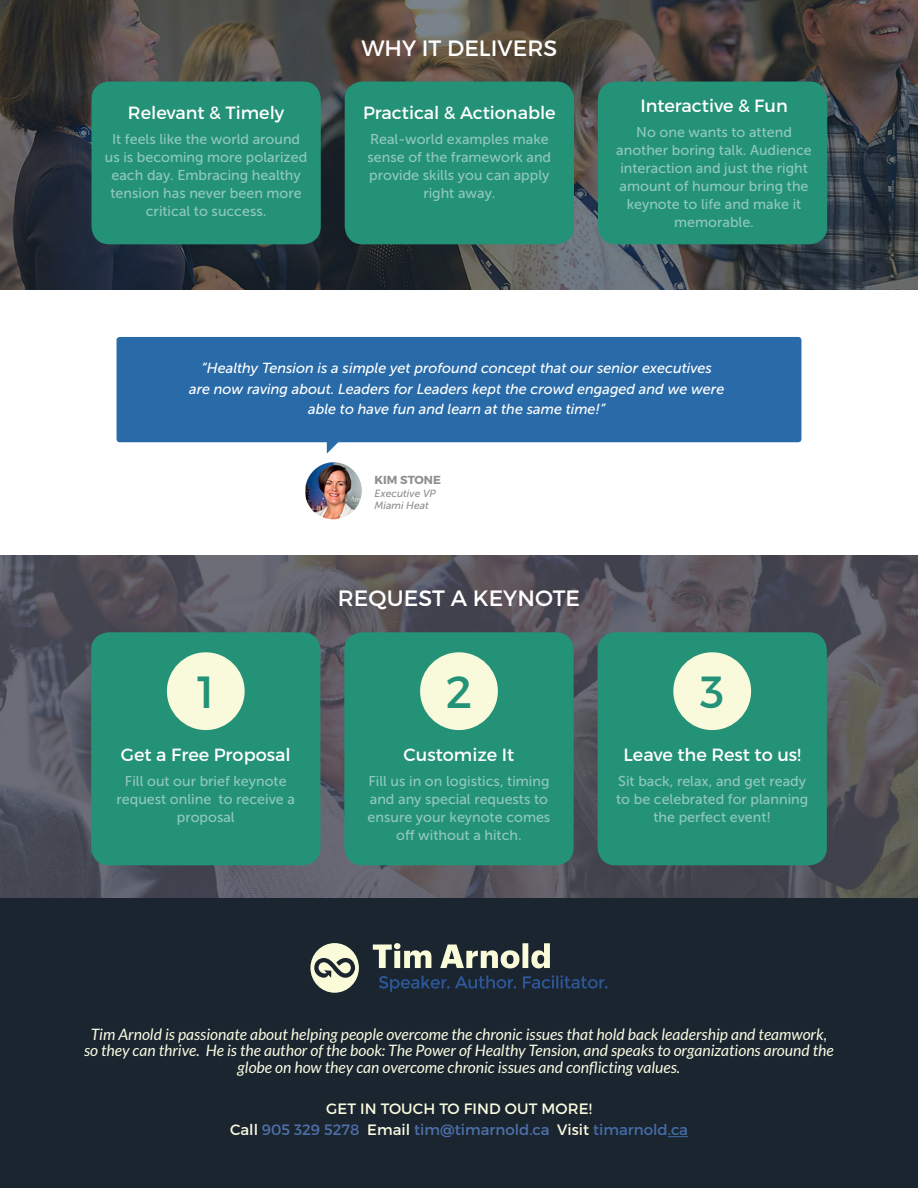
<style>
.page{position:relative;width:918px;height:1188px;background:#fff}
.page>*{position:absolute;margin:0;border:0;box-sizing:border-box;transform-origin:0 0}
.t1{font:45px "Montserrat";color:#249277}
.t2{font:22.2px "Montserrat";color:#fff}
.t3{font:17.7px "Montserrat";color:#fff}
.t4{font:italic 15.75px/16.5px "Lato";color:#fafce2;text-align:center}
.t5{font:15px "Montserrat";color:#4d70a8}
.t6{font:15px "Montserrat";letter-spacing:.01em;color:#fafcdf}
.t7{font:italic 14.55px/20.7px "Museo Sans 500";color:#fff;text-align:center}
.t8{font:14.25px/18px "Museo Sans 500";color:#90c9ba;text-align:center}
.t9{font:700 11.7px "Montserrat";color:#8f8f8f}
.t10{font:italic 10.35px "Museo Sans 500";color:#8f8f8f}
.s1{color:#fafcdf}
.s2{color:#436da8}
</style>
<div class="page">
<img style="left:0;top:555px;width:918px;height:344px">
<div style="left:91px;top:632px;width:229px;height:233px;background:#249277;border-radius:18px"></div>
<div style="left:344px;top:632px;width:230px;height:233px;background:#249277;border-radius:18px"></div>
<div style="left:598px;top:632px;width:229px;height:233px;background:#249277;border-radius:18px"></div>
<div style="left:420px;top:652px;width:78px;height:78px;background:#f9fadc;border-radius:50%"></div>
<div style="left:167px;top:652px;width:78px;height:78px;background:#f9fadc;border-radius:50%"></div>
<div style="left:673px;top:652px;width:78px;height:78px;background:#f9fadc;border-radius:50%"></div>
<img style="left:0;top:0;width:918px;height:289px">
<div style="left:91px;top:82px;width:230px;height:162px;background:#249277;border-radius:18px"></div>
<div style="left:345px;top:82px;width:229px;height:162px;background:#249277;border-radius:18px"></div>
<div style="left:598px;top:82px;width:229px;height:162px;background:#249277;border-radius:18px"></div>
<div style="left:117px;top:337px;width:684px;height:105px;background:#296ba8;border-radius:3px"></div>
<svg style="left:327px;top:442px;width:13px;height:12px"></svg>
<img style="left:305px;top:462px;width:57px;height:57px">
<div style="left:0;top:899px;width:918px;height:289px;background:#1b2530"></div>
<svg style="left:668px;top:1136px;width:20px;height:1px"></svg>
<svg style="left:310px;top:943px;width:49px;height:50px"></svg>
<svg style="left:373px;top:943px;width:177px;height:25px"></svg>
<svg style="left:379px;top:975px;width:229px;height:17px"></svg>
<p class="t3" style="left:128px;top:102px;width:158px">Relevant &amp; Timely</p>
<p class="t8" style="left:105px;top:130px;width:204px">It feels like the world around us is becoming more polarized each day. Embracing healthy tension has never been more critical to success.</p>
<p class="t2" style="left:362px;top:34px;width:197px">WHY IT DELIVERS</p>
<p class="t3" style="left:363px;top:102px;width:194px">Practical &amp; Actionable</p>
<p class="t8" style="left:368px;top:130px;width:185px">Real-world examples make sense of the framework and provide skills you can apply right away.</p>
<p class="t3" style="left:640px;top:95px;width:149px">Interactive &amp; Fun</p>
<p class="t8" style="left:616px;top:123px;width:197px">No one wants to attend another boring talk. Audience interaction and just the right amount of humour bring the keynote to life and make it memorable.</p>
<p class="t7" style="left:189px;top:358px;width:537px">“Healthy Tension is a simple yet profound concept that our senior executives are now raving about. Leaders for Leaders kept the crowd engaged and we were able to have fun and learn at the same time!”</p>
<p class="t9" style="left:375px;top:473px;width:68px">KIM STONE</p>
<p class="t10" style="left:375px;top:488px;width:63px">Executive VP</p>
<p class="t10" style="left:375px;top:500px;width:56px">Miami Heat</p>
<p class="t2" style="left:338px;top:584px;width:244px">REQUEST A KEYNOTE</p>
<p class="t1" style="left:197px;top:664px;width:19px">1</p>
<p class="t1" style="left:446px;top:664px;width:28px">2</p>
<p class="t1" style="left:700px;top:664px;width:26px">3</p>
<p class="t3" style="left:121px;top:744px;width:171px">Get a Free Proposal</p>
<p class="t8" style="left:117px;top:772px;width:180px">Fill out our brief keynote request online to receive a proposal</p>
<p class="t3" style="left:404px;top:744px;width:112px">Customize It</p>
<p class="t8" style="left:368px;top:772px;width:184px">Fill us in on logistics, timing and any special requests to ensure your keynote comes off without a hitch.</p>
<p class="t3" style="left:624px;top:744px;width:179px">Leave the Rest to us!</p>
<p class="t8" style="left:616px;top:772px;width:194px">Sit back, relax, and get ready to be celebrated for planning the perfect event!</p>
<p class="t4" style="left:84px;top:1026px;width:751px">Tim Arnold is passionate about helping people overcome the chronic issues that hold back leadership and teamwork, so they can thrive. He is the author of the book: The Power of Healthy Tension, and speaks to organizations around the globe on how they can overcome chronic issues and conflicting values.</p>
<p class="t6" style="left:326px;top:1100px;width:267px">GET IN TOUCH TO FIND OUT MORE!</p>
<p class="t5" style="left:230px;top:1121px;width:459px"><span class="s1">Call</span> 905 329 5278 <span class="s1">Email</span> tim@timarnold.ca <span class="s1">Visit</span> <span class="s2">timarnold.ca</span></p>
</div>
